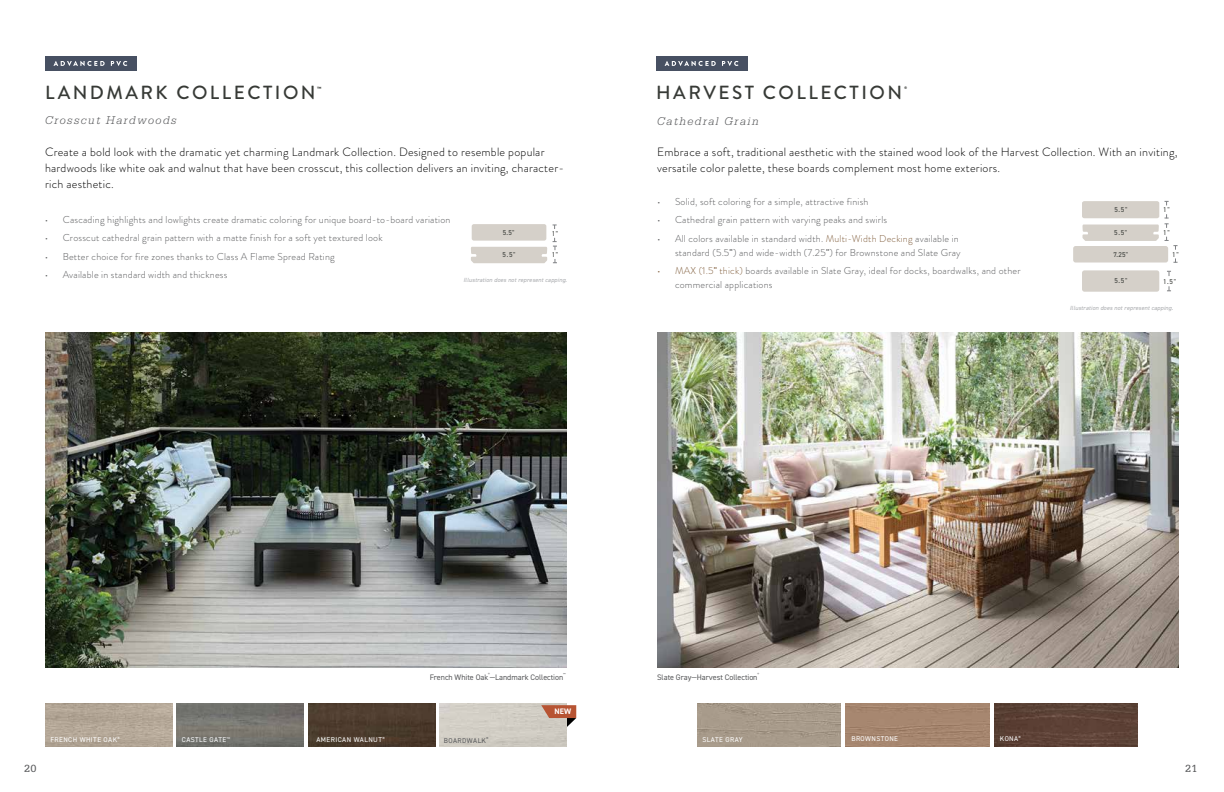
<style>
.page{position:relative;width:1224px;height:792px;background:#fff}
.page>*{position:absolute;margin:0;border:0;box-sizing:border-box;transform-origin:0 0}
.t1{font:500 19px "Brandon Grotesque";letter-spacing:.13em;color:#373a36}
.t2{font:300 12px/16px "Brandon Grotesque";letter-spacing:.02em;color:#000}
.t3{font:italic 300 12px "Serifa Std";letter-spacing:.12em;color:#58595b}
.t4{font:11px "Serifa Std";color:#58595b}
.t5{font:300 10px/14px "Brandon Grotesque";letter-spacing:.02em;color:#58595b;text-align:right}
.t6{font:8px "DIN2014";letter-spacing:-.005em;color:#58595b}
.t7{font:700 8px "DIN2014";color:#fff}
.t8{font:7px "DIN2014";letter-spacing:.06em;color:#fff}
.t9{font:7px "DIN2014";color:#373a36}
.t10{font:7px "DIN2014";letter-spacing:.06em;color:#58595b}
.t11{font:italic 6px "DIN2014";color:#a7a9ac}
.t12{font:700 4.7px "DIN2014";color:#373a36}
.t13{font:2.9px "DIN2014";color:#58595b}
.s1{color:#836140}
.s2{font-family:"DIN2014";font-weight:400}
.s3{font-family:"DIN2014";font-weight:400;color:#836140}
</style>
<div class="page">
<img style="left:308px;top:703px;width:127px;height:44px">
<img style="left:177px;top:703px;width:127px;height:44px">
<img style="left:45px;top:333px;width:522px;height:335px">
<img style="left:697px;top:703px;width:144px;height:44px">
<img style="left:846px;top:703px;width:143px;height:44px">
<img style="left:994px;top:703px;width:144px;height:44px">
<img style="left:657px;top:333px;width:522px;height:335px">
<img style="left:45px;top:703px;width:127px;height:44px">
<div style="left:45px;top:56px;width:91px;height:15px;background:#475062"></div>
<svg style="left:53px;top:61px;width:52px;height:5px"></svg>
<svg style="left:111px;top:61px;width:16px;height:5px"></svg>
<div style="left:656px;top:56px;width:91px;height:15px;background:#475062"></div>
<svg style="left:665px;top:61px;width:51px;height:5px"></svg>
<svg style="left:722px;top:61px;width:16px;height:5px"></svg>
<svg style="left:541px;top:705px;width:35px;height:22px"></svg>
<svg style="left:471px;top:247px;width:76px;height:16px"></svg>
<div style="left:472px;top:224px;width:74px;height:17px;background:#d5d0c9;border-radius:2px"></div>
<svg style="left:553px;top:238px;width:4px;height:12px"></svg>
<div style="left:1082px;top:270px;width:77px;height:22px;background:#d5d0c9;border-radius:2px"></div>
<div style="left:1082px;top:201px;width:77px;height:17px;background:#d5d0c9;border-radius:2px"></div>
<svg style="left:1082px;top:224px;width:77px;height:17px"></svg>
<div style="left:1073px;top:246px;width:95px;height:17px;background:#d5d0c9;border-radius:2px"></div>
<svg style="left:1167px;top:286px;width:4px;height:6px"></svg>
<svg style="left:1167px;top:271px;width:4px;height:5px"></svg>
<svg style="left:1165px;top:214px;width:4px;height:14px"></svg>
<svg style="left:1173px;top:258px;width:5px;height:5px"></svg>
<svg style="left:1165px;top:237px;width:13px;height:13px"></svg>
<h1 class="t1" style="left:45px;top:80px;width:272px">LANDMARK COLLECTION</h1>
<p class="t12" style="left:317px;top:85px;width:6px">™</p>
<h1 class="t1" style="left:656px;top:80px;width:247px">HARVEST COLLECTION</h1>
<p class="t12" style="left:905px;top:85px;width:4px">®</p>
<p class="t3" style="left:45px;top:114px;width:133px">Crosscut Hardwoods</p>
<p class="t3" style="left:657px;top:115px;width:103px">Cathedral Grain</p>
<p class="t2" style="left:45px;top:144px;width:521px">Create a bold look with the dramatic yet charming Landmark Collection. Designed to resemble popular hardwoods like white oak and walnut that have been crosscut, this collection delivers an inviting, character&shy;rich aesthetic.</p>
<p class="t5" style="left:45px;top:212px;width:407px">• Cascading highlights and lowlights create dramatic coloring for unique board-to-board variation</p>
<p class="t5" style="left:45px;top:231px;width:339px">• Crosscut cathedral grain pattern with a matte finish for a soft yet textured look</p>
<p class="t5" style="left:45px;top:249px;width:292px">• Better choice for fire zones thanks to Class A Flame Spread Rating</p>
<p class="t5" style="left:45px;top:268px;width:184px">• Available in standard width and thickness</p>
<p class="t9" style="left:503px;top:228px;width:13px">5.5"</p>
<p class="t9" style="left:552px;top:229px;width:8px">1"</p>
<p class="t9" style="left:503px;top:251px;width:15px">5.5"</p>
<p class="t9" style="left:552px;top:250px;width:8px">1"</p>
<p class="t11" style="left:464px;top:276px;width:106px">Illustration does notrepresentcapping.</p>
<p class="t2" style="left:657px;top:144px;width:522px">Embrace a soft, traditional aesthetic with the stained wood look of the Harvest Collection. With an inviting, versatile color palette, these boards complement most home exteriors.</p>
<p class="t5" style="left:657px;top:194px;width:213px">• Solid, soft coloring for a simple, attractive finish</p>
<p class="t5" style="left:657px;top:213px;width:232px">• Cathedral grain pattern with varying peaks and swirls</p>
<p class="t5" style="left:657px;top:231px;width:305px">• All colors available in standard width. <span class="s1">Multi-Width Decking</span> available in standard (5.5<span class="s2">"</span>) and wide-width (7.25<span class="s2">"</span>) for Brownstone and Slate Gray</p>
<p class="t5" style="left:675px;top:264px;width:347px;text-align:left;text-indent:-18px"><span class="s1">• MAX (1.5</span><span class="s3">"</span> <span class="s1">thick)</span> boards available in Slate Gray, ideal for docks, boardwalks, and other commercial applications</p>
<p class="t9" style="left:1114px;top:205px;width:15px">5.5"</p>
<p class="t9" style="left:1163px;top:206px;width:8px">1"</p>
<p class="t9" style="left:1163px;top:228px;width:8px">1"</p>
<p class="t9" style="left:1114px;top:228px;width:15px">5.5"</p>
<p class="t9" style="left:1113px;top:250px;width:16px">7.25"</p>
<p class="t9" style="left:1172px;top:250px;width:8px">1"</p>
<p class="t9" style="left:1114px;top:277px;width:15px">5.5"</p>
<p class="t9" style="left:1163px;top:277px;width:15px">1.5"</p>
<p class="t11" style="left:1070px;top:304px;width:106px">Illustration does notrepresentcapping.</p>
<p class="t8" style="left:50px;top:736px;width:71px">FRENCH WHITE OAK<sup>®</sup></p>
<p class="t8" style="left:182px;top:736px;width:50px">CASTLE GATE<sup>™</sup></p>
<p class="t8" style="left:316px;top:736px;width:70px">AMERICAN WALNUT<sup>®</sup></p>
<p class="t13" style="left:488px;top:673px;width:3px">®</p>
<p class="t13" style="left:563px;top:673px;width:4px">™</p>
<p class="t6" style="left:430px;top:672px;width:135px">French White Oak —Landmark Collection</p>
<p class="t10" style="left:444px;top:736px;width:46px">BOARDWALK<sup>®</sup></p>
<p class="t7" style="left:554px;top:706px;width:18px">NEW</p>
<p class="t13" style="left:757px;top:673px;width:3px">®</p>
<p class="t6" style="left:657px;top:672px;width:102px">Slate Gray—Harvest Collection</p>
<p class="t8" style="left:702px;top:735px;width:42px">SLATE GRAY</p>
<p class="t8" style="left:851px;top:734px;width:48px">BROWNSTONE</p>
<p class="t8" style="left:1000px;top:734px;width:22px">KONA<sup>®</sup></p>
<p class="t4" style="left:24px;top:763px;width:14px">20</p>
<p class="t4" style="left:1185px;top:763px;width:14px">21</p>
</div>
